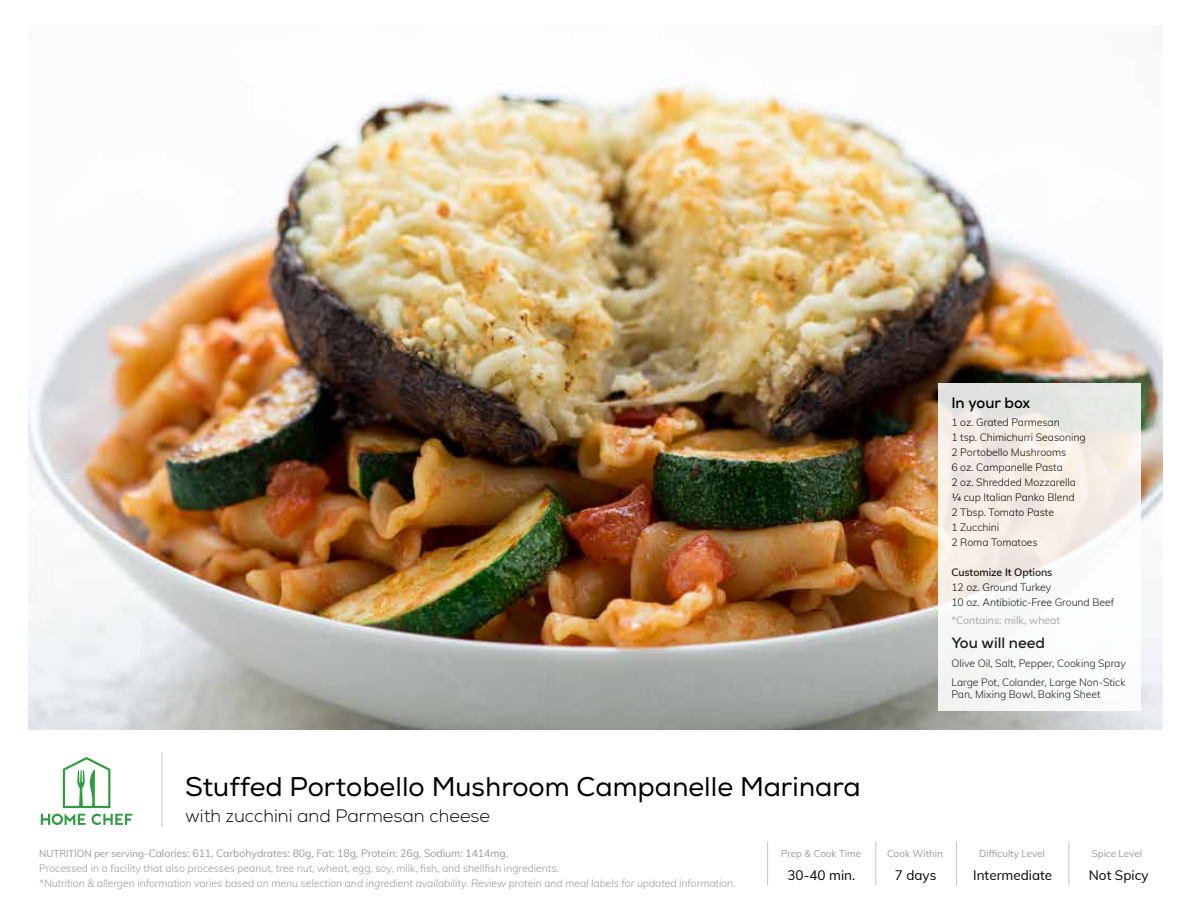
<style>
.page{position:relative;width:1188px;height:918px;background:#fff}
.page>*{position:absolute;margin:0;border:0;box-sizing:border-box;transform-origin:0 0}
.t1{font:27px "Nexa";color:#000}
.t2{font:300 18px "Nexa";color:#000}
.t3{font:700 15px "Nexa";color:#000}
.t4{font:13.5px "Muli";color:#000}
.t5{font:300 10.5px/15px "Muli";letter-spacing:-.005em;color:#000}
.t6{font:300 10.5px/15px "Muli";letter-spacing:-.005em;color:#9a9a9a}
.t7{font:italic 300 10.5px "Muli";letter-spacing:-.005em;color:#9a9a9a}
.t8{font:10.5px "Muli";color:#9a9a9a}
.t9{font:600 10.5px "Muli";letter-spacing:-.005em;color:#000}
.t10{font:9.75px "Muli";color:#9a9a9a}
.s1{font-weight:400;font-size:9.75px}
.s2{font-weight:400}
</style>
<div class="page">
<img style="left:29px;top:85px;width:1133px;height:645px">
<hr style="left:875px;top:842px;width:1px;height:43px;background:#c7c6c5">
<hr style="left:956px;top:842px;width:1px;height:43px;background:#c7c6c5">
<hr style="left:1068px;top:842px;width:1px;height:43px;background:#c7c6c5">
<hr style="left:767px;top:842px;width:1px;height:43px;background:#c7c6c5">
<hr style="left:162px;top:752px;width:1px;height:75px;background:#c7c6c5">
<svg style="left:938px;top:384px;width:203px;height:327px"></svg>
<svg style="left:41px;top:757px;width:91px;height:68px"></svg>
<h1 class="t1" style="left:185px;top:771px;width:677px">Stuffed Portobello Mushroom Campanelle Marinara</h1>
<h2 class="t2" style="left:185px;top:805px;width:306px">with zucchini and Parmesan cheese</h2>
<h3 class="t3" style="left:951px;top:393px;width:80px">In your box</h3>
<p class="t5" style="left:951px;top:415px;width:136px">1 oz. Grated Parmesan<br>1 tsp. Chimichurri Seasoning<br>2 Portobello Mushrooms<br>6 oz. Campanelle Pasta<br>2 oz. Shredded Mozzarella ¼ cup Italian Panko Blend<br>2 Tbsp. Tomato Paste<br>1 Zucchini<br>2 Roma Tomatoes</p>
<p class="t9" style="left:951px;top:565px;width:103px">Customize It Options</p>
<p class="t5" style="left:951px;top:580px;width:164px">12 oz. Ground Turkey<br>10 oz. Antibiotic-Free Ground Beef</p>
<p class="t8" style="left:951px;top:613px;width:110px">*Contains: milk, wheat</p>
<h3 class="t3" style="left:951px;top:633px;width:95px">You will need</h3>
<p class="t5" style="left:951px;top:653px;width:176px;line-height:18.8px">Olive Oil, Salt, Pepper, Cooking Spray<br>Large Pot, Colander, Large Non-Stick</p>
<p class="t5" style="left:951px;top:686px;width:151px">Pan, Mixing Bowl, Baking Sheet</p>
<p class="t6" style="left:39px;top:845px;width:521px"><span class="s1">NUTRITION per serving–</span><span class="s2">Calories: 611, Carbohydrates: 80g, Fat: 18g, Protein: 26g, Sodium: 1414mg.<br></span>Processed in a facility that also processes peanut, tree nut, wheat, egg, soy, milk, fish, and shellfish ingredients.</p>
<p class="t7" style="left:39px;top:876px;width:698px">*Nutrition &amp; allergen information varies based on menu selection and ingredient availability. Review protein and meal labels for updated information.</p>
<p class="t10" style="left:781px;top:847px;width:82px">Prep &amp; Cook Time</p>
<p class="t10" style="left:887px;top:847px;width:57px">Cook Within</p>
<p class="t10" style="left:979px;top:847px;width:67px">Difficulty Level</p>
<p class="t10" style="left:1092px;top:847px;width:52px">Spice Level</p>
<p class="t4" style="left:787px;top:865px;width:69px">30-40 min.</p>
<p class="t4" style="left:895px;top:865px;width:43px">7 days</p>
<p class="t4" style="left:973px;top:865px;width:81px">Intermediate</p>
<p class="t4" style="left:1089px;top:865px;width:61px">Not Spicy</p>
</div>
